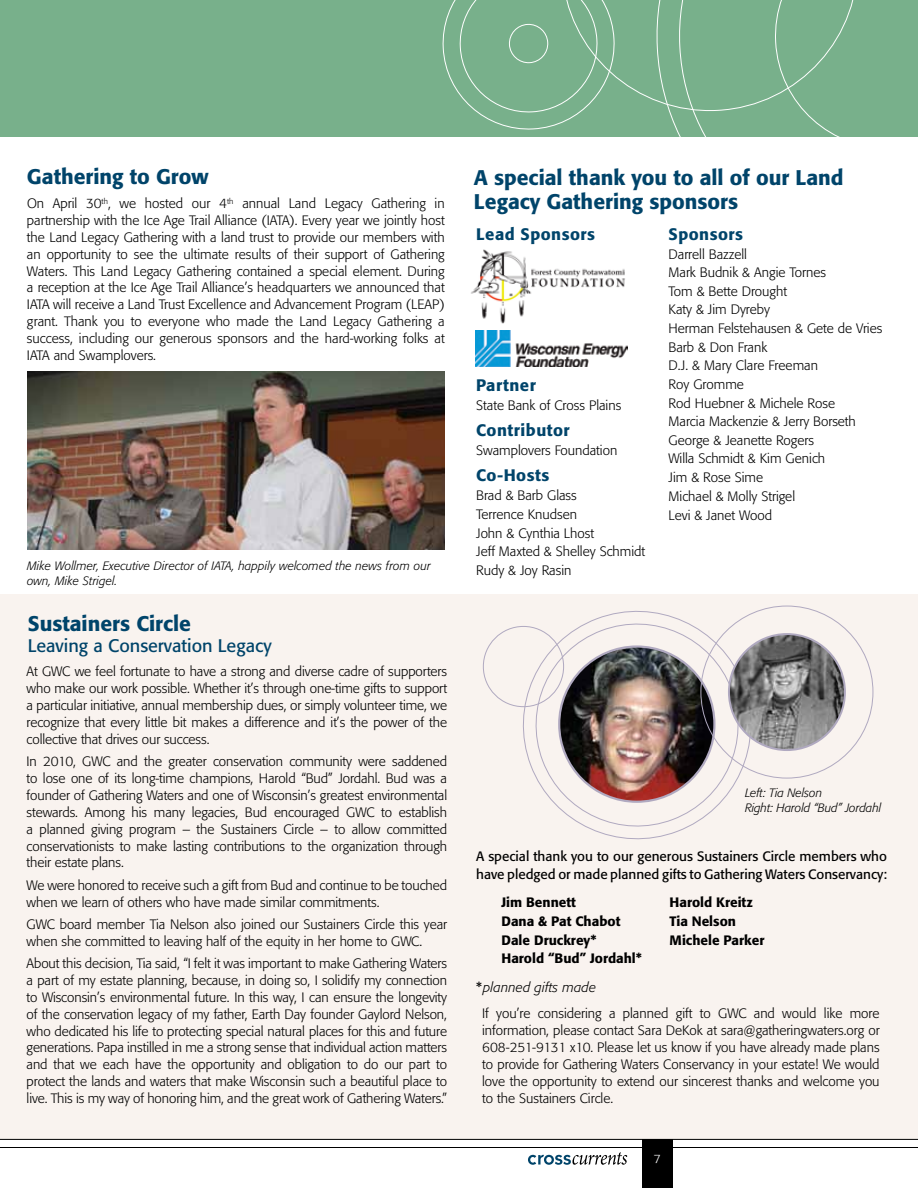
<style>
.page{position:relative;width:918px;height:1188px;background:#fff}
.page>*{position:absolute;margin:0;border:0;box-sizing:border-box;transform-origin:0 0}
.t1{font:500 21px/24px "Formata";color:#00446a}
.t2{font:18px "Formata";color:#00446a}
.t3{font:500 16.5px "Formata";letter-spacing:.03em;color:#00446a}
.t4{font:300 13.5px/16.8px "Formata";color:#000;text-align:justify}
.t5{font:13.5px/17.7px "Formata";color:#000}
.t6{font:500 13.5px/18.6px "Formata";color:#000}
.t7{font:italic 300 13.5px "Formata";letter-spacing:.01em;color:#000}
.t8{font:italic 300 12px/15px "Formata";letter-spacing:.01em;color:#000}
.t9{font:300 12px "Formata";color:#fff}
.s1{font-weight:400;font-style:normal}
</style>
<div class="page">
<div style="left:0;top:594px;width:918px;height:545px;background:#f9f3ef"></div>
<div style="left:0;top:0;width:918px;height:136px;background:#78b08b"></div>
<svg style="left:441px;top:0;width:477px;height:137px"></svg>
<img style="left:471px;top:249px;width:154px;height:75px">
<img style="left:476px;top:331px;width:151px;height:35px">
<hr style="left:0;top:1147px;width:918px;height:1px;background:#000">
<hr style="left:0;top:1139px;width:918px;height:1px;background:#000">
<div style="left:642px;top:1139px;width:31px;height:49px;background:#000"></div>
<svg style="left:528px;top:1152px;width:99px;height:13px"></svg>
<svg style="left:523px;top:611px;width:228px;height:228px"></svg>
<img style="left:559px;top:647px;width:155px;height:155px;border-radius:78px">
<img style="left:28px;top:372px;width:417px;height:178px">
<div style="left:483px;top:626px;width:81px;height:81px;border:1px solid #b0a9c0;border-radius:50%"></div>
<img style="left:729px;top:634px;width:116px;height:116px;border-radius:58px">
<div style="left:728px;top:633px;width:118px;height:118px;border:2px solid #b0a9c0;border-radius:50%"></div>
<h1 class="t1" style="left:27px;top:165px;width:183px">Gathering to Grow</h1>
<p class="t4" style="left:27px;top:195px;width:419px">On April 30<sup>th</sup>, we hosted our 4<sup>th</sup> annual Land Legacy Gathering in partnership with the Ice Age Trail Alliance (IATA). Every year we jointly host the Land Legacy Gathering with a land trust to provide our members with an opportunity to see the ultimate results of their support of Gathering Waters. This Land Legacy Gathering contained a special element. During a reception at the Ice Age Trail Alliance’s headquarters we announced that IATA will receive a Land Trust Excellence and Advancement Program (LEAP) grant. Thank you to everyone who made the Land Legacy Gathering a success, including our generous sponsors and the hard-working folks at IATA and Swamplovers.</p>
<p class="t8" style="left:27px;top:558px;width:405px">Mike Wollmer, Executive Director of IATA, happily welcomed the news from our own, Mike Strigel.</p>
<h1 class="t1" style="left:28px;top:611px;width:165px">Sustainers Circle</h1>
<h2 class="t2" style="left:28px;top:635px;width:245px">Leaving a Conservation Legacy</h2>
<p class="t4" style="left:27px;top:663px;width:422px">At GWC we feel fortunate to have a strong and diverse cadre of supporters who make our work possible. Whether it’s through one-time gifts to support a particular initiative, annual membership dues, or simply volunteer time, we recognize that every little bit makes a difference and it’s the power of the collective that drives our success.</p>
<p class="t4" style="left:27px;top:753px;width:422px">In 2010, GWC and the greater conservation community were saddened to lose one of its long-time champions, Harold “Bud” Jordahl. Bud was a founder of Gathering Waters and one of Wisconsin’s greatest environmental stewards. Among his many legacies, Bud encouraged GWC to establish a planned giving program – the Sustainers Circle – to allow committed conservationists to make lasting contributions to the organization through their estate plans.</p>
<p class="t4" style="left:27px;top:877px;width:422px">We were honored to receive such a gift from Bud and continue to be touched when we learn of others who have made similar commitments.</p>
<p class="t4" style="left:27px;top:916px;width:422px">GWC board member Tia Nelson also joined our Sustainers Circle this year when she committed to leaving half of the equity in her home to GWC.</p>
<p class="t4" style="left:27px;top:955px;width:422px">About this decision, Tia said, “I felt it was important to make Gathering Waters a part of my estate planning, because, in doing so, I solidify my connection to Wisconsin’s environmental future. In this way, I can ensure the longevity of the conservation legacy of my father, Earth Day founder Gaylord Nelson, who dedicated his life to protecting special natural places for this and future generations. Papa instilled in me a strong sense that individual action matters and that we each have the opportunity and obligation to do our part to protect the lands and waters that make Wisconsin such a beautiful place to live. This is my way of honoring him, and the great work of Gathering Waters.”</p>
<h1 class="t1" style="left:474px;top:165px;width:371px">A special thank you to all of our Land<br>Legacy Gathering sponsors</h1>
<p class="t3" style="left:476px;top:224px;width:120px">Lead Sponsors</p>
<p class="t3" style="left:476px;top:375px;width:61px">Partner</p>
<p class="t4" style="left:476px;top:397px;width:147px">State Bank of Cross Plains</p>
<p class="t3" style="left:476px;top:420px;width:95px">Contributor</p>
<p class="t4" style="left:476px;top:442px;width:143px">Swamplovers Foundation</p>
<p class="t3" style="left:476px;top:465px;width:75px">Co-Hosts</p>
<p class="t4" style="left:476px;top:485px;width:171px;line-height:19px;text-align:left">Brad &amp; Barb Glass<br>Terrence Knudsen<br>John &amp; Cynthia Lhost<br>Jeff Maxted &amp; Shelley Schmidt<br>Rudy &amp; Joy Rasin</p>
<p class="t3" style="left:669px;top:224px;width:76px">Sponsors</p>
<p class="t4" style="left:669px;top:245px;width:215px;line-height:18.6px;text-align:left">Darrell Bazzell<br>Mark Budnik &amp; Angie Tornes<br>Tom &amp; Bette Drought<br>Katy &amp; Jim Dyreby<br>Herman Felstehausen &amp; Gete de Vries<br>Barb &amp; Don Frank<br>D.J. &amp; Mary Clare Freeman<br>Roy Gromme<br>Rod Huebner &amp; Michele Rose<br>Marcia Mackenzie &amp; Jerry Borseth<br>George &amp; Jeanette Rogers<br>Willa Schmidt &amp; Kim Genich<br>Jim &amp; Rose Sime<br>Michael &amp; Molly Strigel<br>Levi &amp; Janet Wood</p>
<p class="t8" style="left:745px;top:785px;width:138px">Left: Tia Nelson<br>Right: Harold “Bud” Jordahl</p>
<p class="t5" style="left:476px;top:847px;width:412px">A special thank you to our generous Sustainers Circle members who have pledged or made planned gifts to Gathering Waters Conservancy:</p>
<p class="t6" style="left:502px;top:893px;width:142px">Jim Bennett<br>Dana &amp; Pat Chabot<br>Dale Druckrey*<br>Harold “Bud” Jordahl*</p>
<p class="t6" style="left:670px;top:893px;width:96px">Harold Kreitz<br>Tia Nelson<br>Michele Parker</p>
<p class="t7" style="left:476px;top:979px;width:121px"><span class="s1">*</span>planned gifts made</p>
<p class="t4" style="left:482px;top:1005px;width:399px">If you’re considering a planned gift to GWC and would like more information, please contact Sara DeKok at sara@gatheringwaters.org or 608-251-9131 x10. Please let us know if you have already made plans to provide for Gathering Waters Conservancy in your estate! We would love the opportunity to extend our sincerest thanks and welcome you to the Sustainers Circle.</p>
<p class="t9" style="left:654px;top:1152px;width:8px">7</p>
</div>
